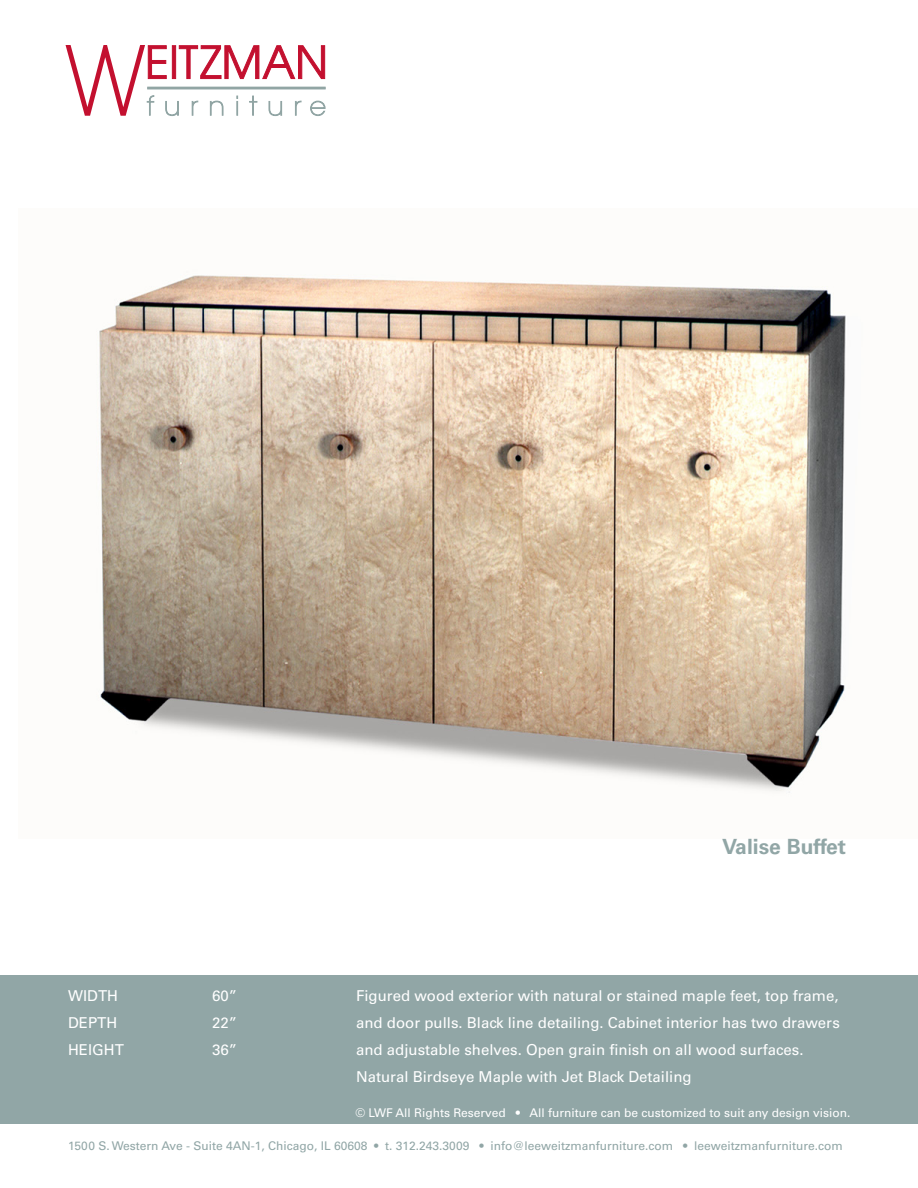
<style>
.page{position:relative;width:918px;height:1188px;background:#fff}
.page>*{position:absolute;margin:0;border:0;box-sizing:border-box;transform-origin:0 0}
.t1{font:700 21px "Univers LT Std";color:#91a6a6}
.t2{font:15px/27px "Univers LT Std";color:#fff;text-align:justify}
.t3{font:12px "Univers LT Std";color:#91a6a6}
.t4{font:12px "Univers LT Std";color:#fff}
</style>
<div class="page">
<div style="left:0;top:976px;width:918px;height:148px;background:#91a6a6"></div>
<svg style="left:66px;top:45px;width:260px;height:71px"></svg>
<img style="left:99px;top:275px;width:747px;height:518px">
<p class="t2" style="left:68px;top:982px;width:51px">WIDTH</p>
<p class="t2" style="left:68px;top:1009px;width:51px">DEPTH</p>
<p class="t2" style="left:68px;top:1036px;width:57px">HEIGHT</p>
<p class="t2" style="left:212px;top:982px;width:27px">60”</p>
<p class="t2" style="left:212px;top:1009px;width:27px">22”</p>
<p class="t2" style="left:212px;top:1036px;width:27px">36”</p>
<p class="t1" style="left:722px;top:834px;width:125px">Valise Buffet</p>
<p class="t2" style="left:356px;top:982px;width:485px">Figured wood exterior with natural or stained maple feet, top frame, and door pulls. Black line detailing. Cabinet interior has two drawers and adjustable shelves. Open grain finish on all wood surfaces.</p>
<p class="t2" style="left:356px;top:1063px;width:337px">Natural Birdseye Maple with Jet Black Detailing</p>
<p class="t4" style="left:356px;top:1105px;width:496px">© LWF All Rights Reserved • All furniture can be customized to suit any design vision.</p>
<p class="t3" style="left:68px;top:1139px;width:776px">1500 S. Western Ave - Suite 4AN-1, Chicago, IL 60608 • t. 312.243.3009 • info@leeweitzmanfurniture.com • leeweitzmanfurniture.com</p>
</div>
